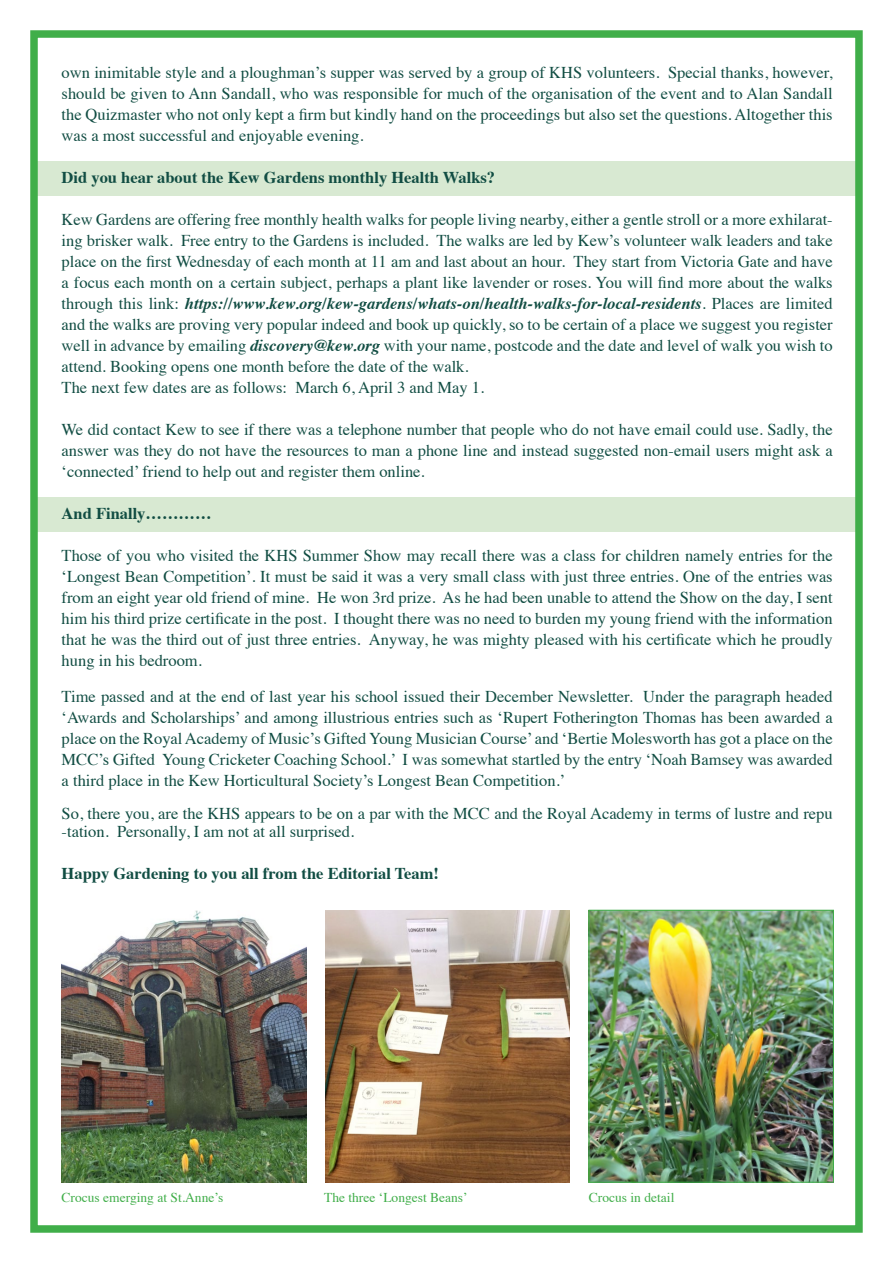
<style>
.page{position:relative;width:893px;height:1263px;background:#fff}
.page>*{position:absolute;margin:0;border:0;box-sizing:border-box;transform-origin:0 0}
.t1{font:16.5px/21px "Times";color:#114d43;text-align:justify}
.t2{font:700 16.5px "Times";color:#114d43}
.t3{font:13.5px "Times";color:#40ae49}
.s1{font-weight:700;font-style:italic}
</style>
<div class="page">
<div style="left:34px;top:162px;width:825px;height:34px;background:#d8e9d2"></div>
<div style="left:34px;top:497px;width:825px;height:34px;background:#d8e9d2"></div>
<div style="left:30px;top:30px;width:833px;height:1203px;border:8px solid #40ae49"></div>
<img style="left:591px;top:912px;width:241px;height:268px">
<div style="left:589px;top:910px;width:245px;height:272px;border:1px solid #40ae49"></div>
<img style="left:325px;top:911px;width:245px;height:271px">
<img style="left:62px;top:911px;width:244px;height:271px">
<p class="t1" style="left:62px;top:61px;width:773px">own inimitable style and a ploughman’s supper was served by a group of KHS volunteers. Special thanks, however, should be given to Ann Sandall, who was responsible for much of the organisation of the event and to Alan Sandall the Quizmaster who not only kept a firm but kindly hand on the proceedings but also set the questions. Altogether this was a most successful and enjoyable evening.</p>
<p class="t2" style="left:62px;top:162px;width:435px">Did you hear about the Kew Gardens monthly Health Walks?</p>
<p class="t1" style="left:62px;top:208px;width:773px">Kew Gardens are offering free monthly health walks for people living nearby, either a gentle stroll or a more exhilarat&shy;ing brisker walk. Free entry to the Gardens is included. The walks are led by Kew’s volunteer walk leaders and take place on the first Wednesday of each month at 11 am and last about an hour. They start from Victoria Gate and have a focus each month on a certain subject, perhaps a plant like lavender or roses. You will find more about the walks through this link: <span class="s1">https://www.kew.org/kew-gardens/whats-on/health-walks-for-local-residents</span>. Places are limited and the walks are proving very popular indeed and book up quickly, so to be certain of a place we suggest you register well in advance by emailing <span class="s1">discovery@kew.org</span> with your name, postcode and the date and level of walk you wish to attend. Booking opens one month before the date of the walk.</p>
<p class="t1" style="left:62px;top:376px;width:424px">The next few dates are as follows: March 6, April 3 and May 1.</p>
<p class="t1" style="left:62px;top:418px;width:773px">We did contact Kew to see if there was a telephone number that people who do not have email could use. Sadly, the answer was they do not have the resources to man a phone line and instead suggested non-email users might ask a ‘connected’ friend to help out and register them online.</p>
<p class="t2" style="left:62px;top:498px;width:151px">And Finally…………</p>
<p class="t1" style="left:62px;top:544px;width:773px">Those of you who visited the KHS Summer Show may recall there was a class for children namely entries for the ‘Longest Bean Competition’. It must be said it was a very small class with just three entries. One of the entries was from an eight year old friend of mine. He won 3rd prize. As he had been unable to attend the Show on the day, I sent him his third prize certificate in the post. I thought there was no need to burden my young friend with the information that he was the third out of just three entries. Anyway, he was mighty pleased with his certificate which he proudly hung in his bedroom.</p>
<p class="t1" style="left:62px;top:685px;width:773px">Time passed and at the end of last year his school issued their December Newsletter. Under the paragraph headed ‘Awards and Scholarships’ and among illustrious entries such as ‘Rupert Fotherington Thomas has been awarded a place on the Royal Academy of Music’s Gifted Young Musician Course’ and ‘Bertie Molesworth has got a place on the MCC’s Gifted Young Cricketer Coaching School.’ I was somewhat startled by the entry ‘Noah Bamsey was awarded a third place in the Kew Horticultural Society’s Longest Bean Competition.’</p>
<p class="t1" style="left:62px;top:803px;width:773px;line-height:18px">So, there you, are the KHS appears to be on a par with the MCC and the Royal Academy in terms of lustre and repu -tation. Personally, I am not at all surprised.</p>
<p class="t2" style="left:62px;top:858px;width:379px">Happy Gardening to you all from the Editorial Team!</p>
<p class="t3" style="left:62px;top:1185px;width:163px">Crocus emerging at St.Anne’s</p>
<p class="t3" style="left:324px;top:1185px;width:145px">The three ‘Longest Beans’</p>
<p class="t3" style="left:589px;top:1185px;width:87px">Crocus in detail</p>
</div>
